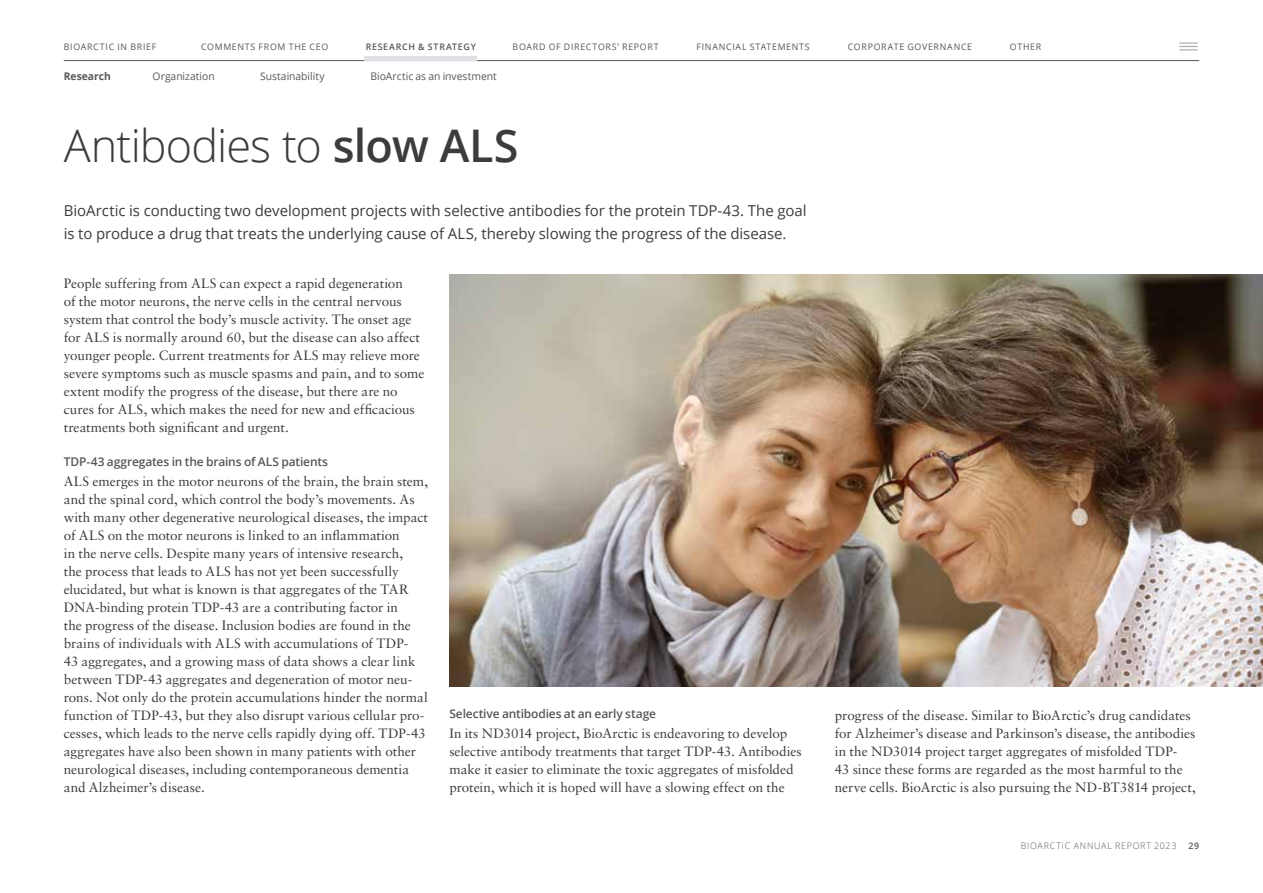
<style>
.page{position:relative;width:1263px;height:893px;background:#fff}
.page>*{position:absolute;margin:0;border:0;box-sizing:border-box;transform-origin:0 0}
.t1{font:300 45px "Open Sans";letter-spacing:-.02em;color:#3c3c3b}
.t2{font:15px/22.5px "Open Sans";letter-spacing:-.005em;color:#3c3c3b}
.t3{font:13.5px/18px "Sabon LT Std";color:#3c3c3b}
.t4{font:600 12px "Open Sans";letter-spacing:-.015em;color:#575756}
.t5{font:10.5px "Open Sans";color:#575756}
.t6{font:700 10.5px "Open Sans";color:#575756}
.t7{font:9px "Open Sans";letter-spacing:.08em;color:#575756}
.t8{font:300 9px "Open Sans";letter-spacing:.09em;color:#575756}
.t9{font:600 9px "Open Sans";letter-spacing:.085em;color:#575756}
.s1{font-weight:600}
</style>
<div class="page">
<hr style="left:64px;top:60px;width:1135px;height:1px;background:#575756">
<svg style="left:1180px;top:43px;width:17px;height:7px"></svg>
<hr style="left:364px;top:56px;width:112px;height:4px;background:#e0e0e4">
<img style="left:449px;top:274px;width:814px;height:413px">
<p class="t7" style="left:64px;top:41px;width:94px">BIOARCTIC IN BRIEF</p>
<p class="t7" style="left:201px;top:41px;width:129px">COMMENTS FROM THE CEO</p>
<p class="t9" style="left:366px;top:41px;width:112px">RESEARCH &amp; STRATEGY</p>
<p class="t7" style="left:513px;top:41px;width:147px">BOARD OF DIRECTORS’ REPORT</p>
<p class="t7" style="left:696px;top:41px;width:115px">FINANCIAL STATEMENTS</p>
<p class="t7" style="left:848px;top:41px;width:126px">CORPORATE GOVERNANCE</p>
<p class="t7" style="left:1010px;top:41px;width:33px">OTHER</p>
<p class="t6" style="left:64px;top:69px;width:48px">Research</p>
<p class="t5" style="left:153px;top:69px;width:64px">Organization</p>
<p class="t5" style="left:260px;top:69px;width:66px">Sustainability</p>
<p class="t5" style="left:370px;top:69px;width:128px">BioArctic as an investment</p>
<h1 class="t1" style="left:64px;top:115px;width:456px">Antibodies to <span class="s1">slow ALS</span></h1>
<p class="t2" style="left:64px;top:199px;width:744px">BioArctic is conducting two development projects with selective antibodies for the protein TDP-43. The goal is to produce a drug that treats the underlying cause of ALS, thereby slowing the progress of the disease.</p>
<p class="t3" style="left:64px;top:274px;width:362px">People suffering from ALS can expect a rapid degeneration<br>of the motor neurons, the nerve cells in the central nervous system that control the body’s muscle activity. The onset age for ALS is normally around 60, but the disease can also affect younger people. Current treatments for ALS may relieve more severe symptoms such as muscle spasms and pain, and to some extent modify the progress of the disease, but there are no cures for ALS, which makes the need for new and efficacious treatments both significant and urgent.</p>
<p class="t4" style="left:64px;top:453px;width:266px">TDP-43 aggregates in the brains of ALS patients</p>
<p class="t3" style="left:64px;top:472px;width:366px">ALS emerges in the motor neurons of the brain, the brain stem, and the spinal cord, which control the body’s movements. As with many other degenerative neurological diseases, the impact of ALS on the motor neurons is linked to an inflammation<br>in the nerve cells. Despite many years of intensive research,<br>the process that leads to ALS has not yet been successfully elucidated, but what is known is that aggregates of the TAR DNA-binding protein TDP-43 are a contributing factor in<br>the progress of the disease. Inclusion bodies are found in the brains of individuals with ALS with accumulations of TDP-<br>43 aggregates, and a growing mass of data shows a clear link between TDP-43 aggregates and degeneration of motor neu&shy;rons. Not only do the protein accumulations hinder the normal function of TDP-43, but they also disrupt various cellular pro&shy;cesses, which leads to the nerve cells rapidly dying off. TDP-43 aggregates have also been shown in many patients with other neurological diseases, including contemporaneous dementia and Alzheimer’s disease.</p>
<p class="t4" style="left:449px;top:705px;width:208px">Selective antibodies at an early stage</p>
<p class="t3" style="left:449px;top:724px;width:354px">In its ND3014 project, BioArctic is endeavoring to develop selective antibody treatments that target TDP-43. Antibodies make it easier to eliminate the toxic aggregates of misfolded protein, which it is hoped will have a slowing effect on the</p>
<p class="t3" style="left:835px;top:706px;width:363px">progress of the disease. Similar to BioArctic’s drug candidates for Alzheimer’s disease and Parkinson’s disease, the antibodies in the ND3014 project target aggregates of misfolded TDP-<br>43 since these forms are regarded as the most harmful to the nerve cells. BioArctic is also pursuing the ND-BT3814 project,</p>
<p class="t8" style="left:1021px;top:839px;width:157px">BIOARCTIC ANNUAL REPORT 2023</p>
<p class="t9" style="left:1188px;top:839px;width:12px">29</p>
</div>
